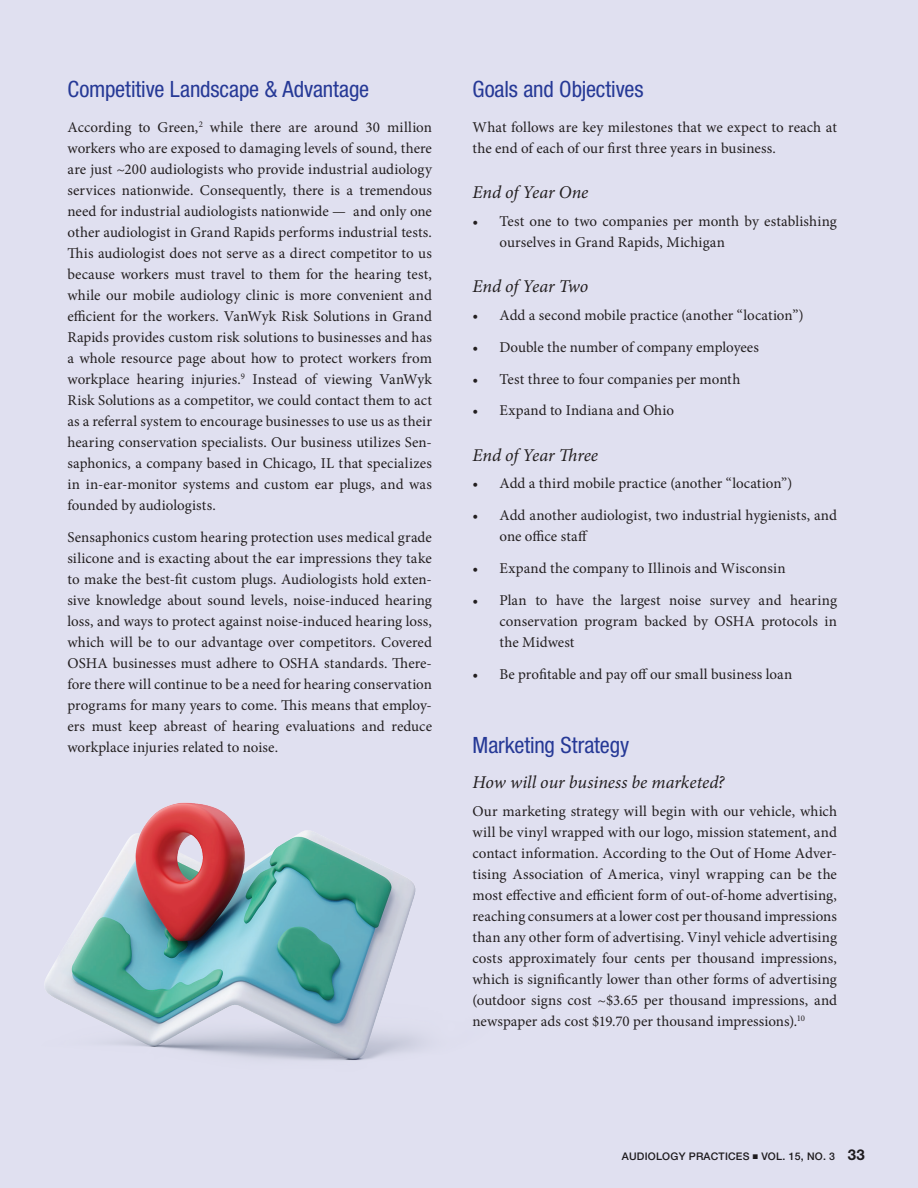
<style>
.page{position:relative;width:918px;height:1188px;background:#e0e0f0}
.page>*{position:absolute;margin:0;border:0;box-sizing:border-box;transform-origin:0 0}
.t1{font:condensed 22.5px "Helvetica Neue LT Std";letter-spacing:-.005em;color:#263996}
.t2{font:italic 18px "Minion Pro";letter-spacing:-.005em;color:#231f20}
.t3{font:15px/21px "Minion Pro";color:#231f20;text-align:justify}
.t4{font:500 10.5px "Helvetica Neue LT Std";letter-spacing:.02em;color:#231f20}
.s1{font-weight:700;font-size:15px}
</style>
<div class="page">
<img style="left:45px;top:802px;width:377px;height:259px">
<h1 class="t1" style="left:68px;top:76px;width:303px">Competitive Landscape &amp; Advantage</h1>
<p class="t3" style="left:67px;top:117px;width:366px">According to Green,<sup>2</sup> while there are around 30 million workers who are exposed to damaging levels of sound, there are just ~200 audiologists who provide industrial audiology services nationwide. Consequently, there is a tremendous need for industrial audiologists nationwide — and only one other audiologist in Grand Rapids performs industrial tests.<br>This audiologist does not serve as a direct competitor to us because workers must travel to them for the hearing test, while our mobile audiology clinic is more convenient and efficient for the workers. VanWyk Risk Solutions in Grand Rapids provides custom risk solutions to businesses and has a whole resource page about how to protect workers from workplace hearing injuries.<sup>9</sup> Instead of viewing VanWyk Risk Solutions as a competitor, we could contact them to act as a referral system to encourage businesses to use us as their hearing conservation specialists. Our business utilizes Sen&shy;saphonics, a company based in Chicago, IL that specializes in in-ear-monitor systems and custom ear plugs, and was founded by audiologists.</p>
<p class="t3" style="left:67px;top:526px;width:366px">Sensaphonics custom hearing protection uses medical grade silicone and is exacting about the ear impressions they take to make the best-fit custom plugs. Audiologists hold exten&shy;sive knowledge about sound levels, noise-induced hearing loss, and ways to protect against noise-induced hearing loss, which will be to our advantage over competitors. Covered OSHA businesses must adhere to OSHA standards. There&shy;fore there will continue to be a need for hearing conservation programs for many years to come. This means that employ&shy;ers must keep abreast of hearing evaluations and reduce workplace injuries related to noise.</p>
<h1 class="t1" style="left:472px;top:76px;width:173px">Goals and Objectives</h1>
<p class="t3" style="left:472px;top:117px;width:366px">What follows are key milestones that we expect to reach at the end of each of our first three years in business.</p>
<p class="t2" style="left:472px;top:180px;width:117px">End of Year One</p>
<p class="t3" style="left:500px;top:211px;width:339px;text-indent:-27px">• Test one to two companies per month by establishing ourselves in Grand Rapids, Michigan</p>
<p class="t2" style="left:472px;top:274px;width:117px">End of Year Two</p>
<p class="t3" style="left:472px;top:305px;width:333px">• Add a second mobile practice (another “location”)</p>
<p class="t3" style="left:472px;top:337px;width:288px">• Double the number of company employees</p>
<p class="t3" style="left:472px;top:368px;width:269px">• Test three to four companies per month</p>
<p class="t3" style="left:472px;top:400px;width:203px">• Expand to Indiana and Ohio</p>
<p class="t2" style="left:472px;top:443px;width:127px">End of Year Three</p>
<p class="t3" style="left:472px;top:473px;width:321px">• Add a third mobile practice (another “location”)</p>
<p class="t3" style="left:500px;top:505px;width:339px;text-indent:-27px">• Add another audiologist, two industrial hygienists, and one office staff</p>
<p class="t3" style="left:472px;top:558px;width:315px">• Expand the company to Illinois and Wisconsin</p>
<p class="t3" style="left:500px;top:590px;width:339px;text-indent:-27px">• Plan to have the largest noise survey and hearing conservation program backed by OSHA protocols in the Midwest</p>
<p class="t3" style="left:472px;top:663px;width:321px">• Be profitable and pay off our small business loan</p>
<h1 class="t1" style="left:472px;top:732px;width:158px">Marketing Strategy</h1>
<p class="t2" style="left:472px;top:770px;width:254px">How will our business be marketed?</p>
<p class="t3" style="left:472px;top:800px;width:366px">Our marketing strategy will begin with our vehicle, which will be vinyl wrapped with our logo, mission statement, and contact information. According to the Out of Home Adver&shy;tising Association of America, vinyl wrapping can be the most effective and efficient form of out-of-home advertising, reaching consumers at a lower cost per thousand impressions than any other form of advertising. Vinyl vehicle advertising costs approximately four cents per thousand impressions, which is significantly lower than other forms of advertising (outdoor signs cost ~$3.65 per thousand impressions, and newspaper ads cost $19.70 per thousand impressions).<sup>10</sup></p>
<p class="t4" style="left:622px;top:1150px;width:244px">AUDIOLOGY PRACTICES ■ VOL. 15, NO. 3 <span class="s1">33</span></p>
</div>
